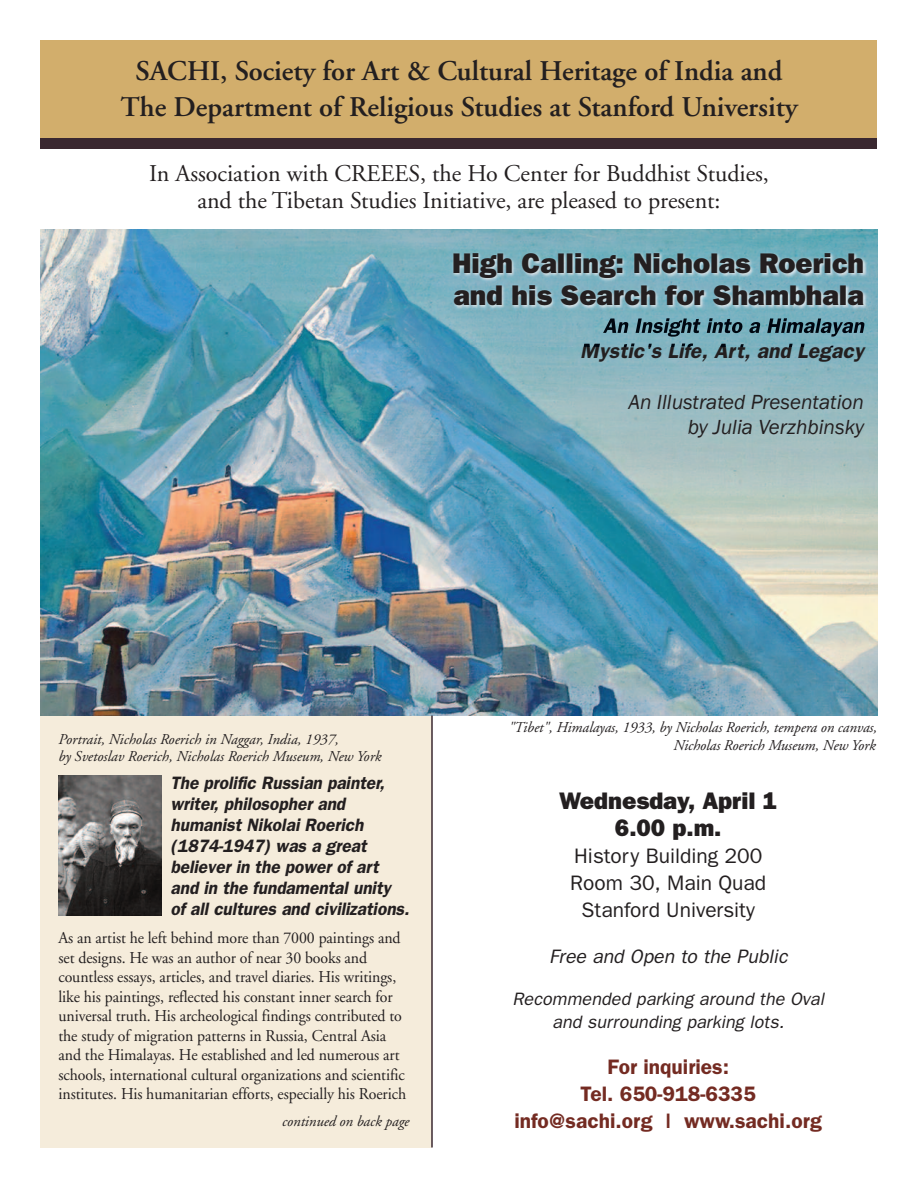
<style>
.page{position:relative;width:918px;height:1188px;background:#fff}
.page>*{position:absolute;margin:0;border:0;box-sizing:border-box;transform-origin:0 0}
.t1{font:600 28.5px/36px "Adobe Garamond";color:#231f20;text-align:center}
.t2{font:800 28.5px/31.5px "Franklin Gothic";color:#231f20}
.t3{font:24px/27px "Adobe Garamond";color:#231f20;text-align:center}
.t4{font:800 24px/27px "Franklin Gothic";color:#231f20;text-align:center}
.t5{font:600 21px/27px "Franklin Gothic";color:#742b22;text-align:center}
.t6{font:21px/27px "Franklin Gothic";color:#231f20;text-align:center}
.t7{font:italic 21px/25.2px "Franklin Gothic";color:#231f20;text-align:right}
.t8{font:italic 600 21px "Franklin Gothic";letter-spacing:.005em;color:#231f20}
.t9{font:italic 19.5px "Franklin Gothic";letter-spacing:.005em;color:#231f20}
.t10{font:italic 600 18px/21px "Franklin Gothic";color:#231f20;scale:.96 1}
.t11{font:italic 18px/22.5px "Franklin Gothic";letter-spacing:.005em;color:#231f20;text-align:center}
.t12{font:16.5px/19.5px "Adobe Garamond";letter-spacing:-.005em;color:#231f20;scale:.96 1}
.t13{font:italic 15px/16.5px "Adobe Garamond";letter-spacing:-.005em;color:#231f20}
</style>
<div class="page">
<div style="left:40px;top:700px;width:392px;height:448px;background:#f5ecdb"></div>
<img style="left:40px;top:230px;width:838px;height:486px">
<div style="left:40px;top:40px;width:838px;height:103px;background:#d2ae6c"></div>
<div style="left:40px;top:138px;width:837px;height:10px;background:#3a2830"></div>
<img style="left:393px;top:242px;width:485px;height:105px">
<img style="left:603px;top:318px;width:158px;height:19px">
<img style="left:582px;top:343px;width:195px;height:4px">
<hr style="left:431px;top:716px;width:2px;height:432px;background:#3a2830">
<img style="left:58px;top:775px;width:104px;height:140px">
<h1 class="t1" style="left:120px;top:55px;width:679px">SACHI, Society for Art &amp; Cultural Heritage of India and<br>The Department of Religious Studies at Stanford University</h1>
<h2 class="t3" style="left:149px;top:162px;width:621px">In Association with CREEES, the Ho Center for Buddhist Studies, and the Tibetan Studies Initiative, are pleased to present:</h2>
<h1 class="t2" style="left:452px;top:247px;width:413px">High Calling: Nicholas Roerich and his Search for Shambhala</h1>
<p class="t8" style="left:580px;top:339px;width:285px">Mystic's Life, Art, and Legacy</p>
<p class="t7" style="left:628px;top:389px;width:237px">An Illustrated Presentation by Julia Verzhbinsky</p>
<p class="t13" style="left:58px;top:733px;width:324px">Portrait, Nicholas Roerich in Naggar, India, 1937,<br>by Svetoslav Roerich, Nicholas Roerich Museum, New York</p>
<p class="t10" style="left:171px;top:772px;width:250px">The prolific Russian painter, writer, philosopher and humanist Nikolai Roerich (1874-1947) was a great believer in the power of art and in the fundamental unity of all cultures and civilizations.</p>
<p class="t12" style="left:58px;top:930px;width:364px">As an artist he left behind more than 7000 paintings and set designs. He was an author of near 30 books and countless essays, articles, and travel diaries. His writings, like his paintings, reflected his constant inner search for universal truth. His archeological findings contributed to the study of migration patterns in Russia, Central Asia and the Himalayas. He established and led numerous art schools, international cultural organizations and scientific institutes. His humanitarian efforts, especially his Roerich</p>
<p class="t13" style="left:282px;top:1114px;width:129px">continued on back page</p>
<p class="t13" style="left:509px;top:720px;width:370px;line-height:18px;text-align:right">"Tibet", Himalayas, 1933, by Nicholas Roerich, tempera on canvas,<br>Nicholas Roerich Museum, New York</p>
<h2 class="t4" style="left:559px;top:787px;width:220px">Wednesday, April 1<br>6.00 p.m.</h2>
<p class="t6" style="left:570px;top:842px;width:197px">History Building 200<br>Room 30, Main Quad<br>Stanford University</p>
<p class="t9" style="left:549px;top:945px;width:240px">Free and Open to the Public</p>
<p class="t11" style="left:512px;top:988px;width:313px">Recommended parking around the Oval and surrounding parking lots.</p>
<p class="t5" style="left:514px;top:1054px;width:309px">For inquiries:<br>Tel. 650-918-6335 info@sachi.org | www.sachi.org</p>
</div>
